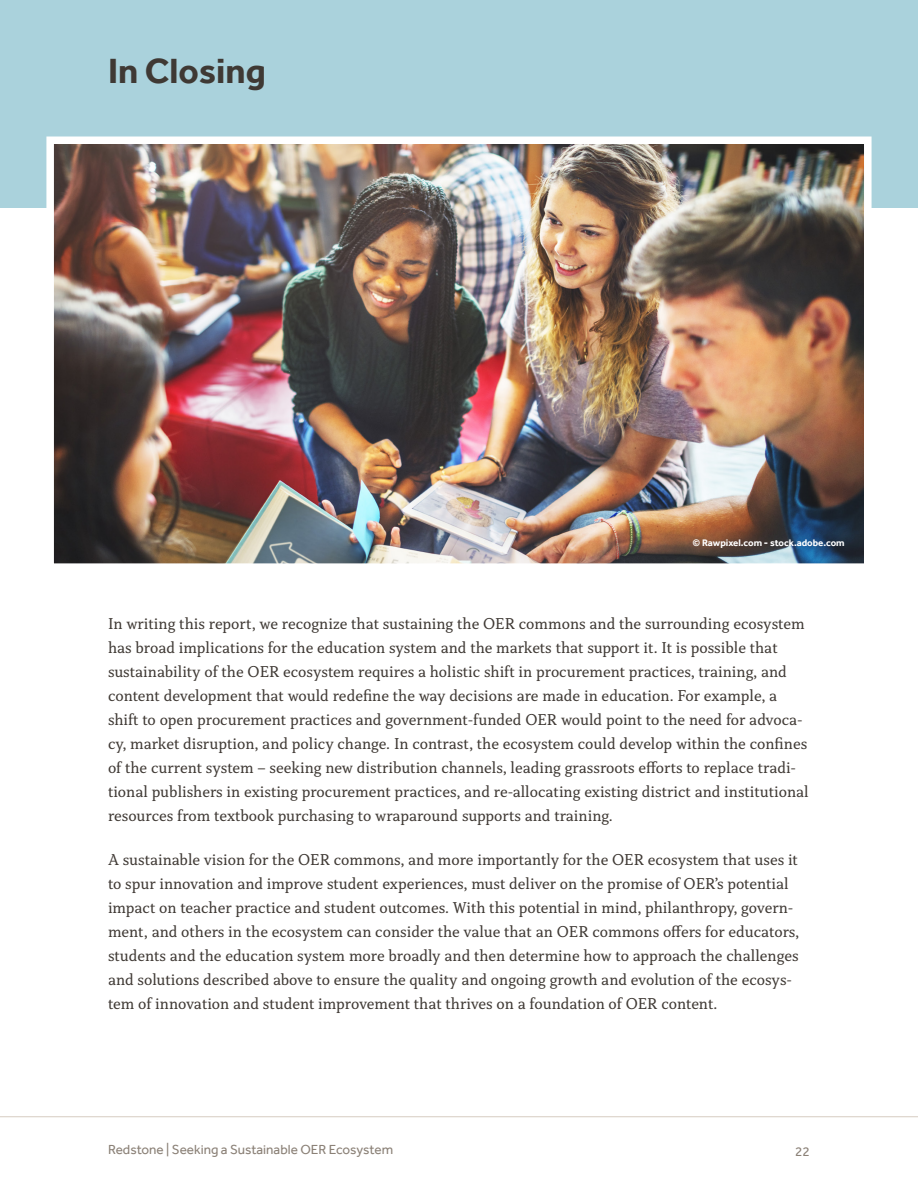
<style>
.page{position:relative;width:918px;height:1188px;background:#fff}
.page>*{position:absolute;margin:0;border:0;box-sizing:border-box;transform-origin:0 0}
.t1{font:700 36px "Effra";color:#3f3934}
.t2{font:16.5px/24px "Capitolina";color:#3f3934}
.t3{font:13.5px "Effra";color:#8b8177}
.t4{font:700 9.75px "Effra";color:#fff}
</style>
<div class="page">
<div style="left:0;top:0;width:918px;height:207px;background:#aad2dc"></div>
<hr style="left:0;top:1116px;width:918px;height:1px;background:#dbd2c8">
<img style="left:43px;top:136px;width:832px;height:428px">
<h1 class="t1" style="left:108px;top:49px;width:159px">In Closing</h1>
<p class="t4" style="left:692px;top:537px;width:154px">© Rawpixel.com - stock.adobe.com</p>
<p class="t2" style="left:108px;top:611px;width:702px">In writing this report, we recognize that sustaining the OER commons and the surrounding ecosystem has broad implications for the education system and the markets that support it. It is possible that sustainability of the OER ecosystem requires a holistic shift in procurement practices, training, and content development that would redefine the way decisions are made in education. For example, a shift to open procurement practices and government-funded OER would point to the need for advoca&shy;cy, market disruption, and policy change. In contrast, the ecosystem could develop within the confines of the current system – seeking new distribution channels, leading grassroots efforts to replace tradi&shy;tional publishers in existing procurement practices, and re-allocating existing district and institutional resources from textbook purchasing to wraparound supports and training.</p>
<p class="t2" style="left:108px;top:848px;width:693px">A sustainable vision for the OER commons, and more importantly for the OER ecosystem that uses it to spur innovation and improve student experiences, must deliver on the promise of OER’s potential impact on teacher practice and student outcomes. With this potential in mind, philanthropy, govern&shy;ment, and others in the ecosystem can consider the value that an OER commons offers for educators, students and the education system more broadly and then determine how to approach the challenges and solutions described above to ensure the quality and ongoing growth and evolution of the ecosys&shy;tem of innovation and student improvement that thrives on a foundation of OER content.</p>
<p class="t3" style="left:108px;top:1141px;width:287px">Redstone | Seeking a Sustainable OER Ecosystem</p>
<p class="t3" style="left:795px;top:1144px;width:16px">22</p>
</div>
